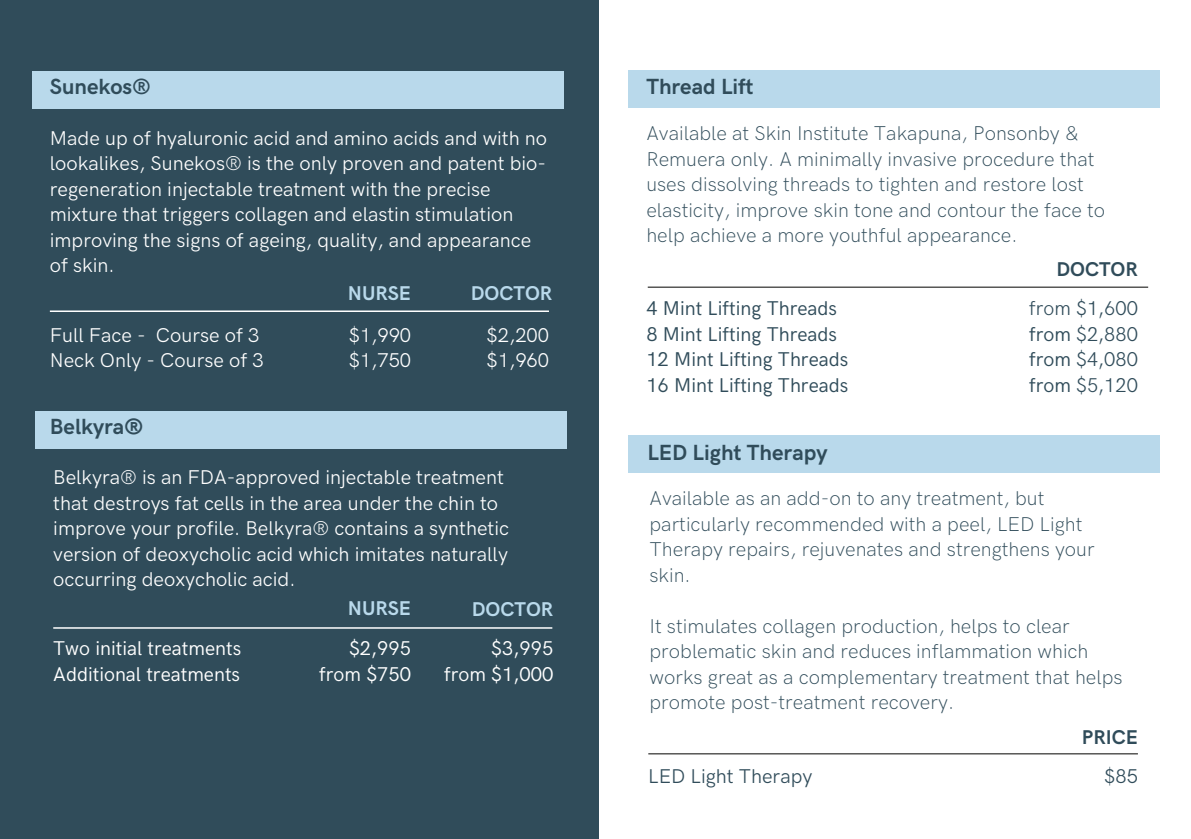
<style>
.page{position:relative;width:1191px;height:839px;background:#fff}
.page>*{position:absolute;margin:0;border:0;box-sizing:border-box;transform-origin:0 0}
.t1{font:700 22px "HK Grotesk Pro";color:#304c5a}
.t2{font:700 22px "HK Grotesk";color:#304c5a}
.t3{font:20px/25.6px "HK Grotesk Pro";color:#fff}
.t4{font:300 20px/25.6px "HK Grotesk Pro";color:#304c5a}
.t5{font:20px "HK Grotesk";color:#304c5a}
.t6{font:20px "HK Grotesk";color:#fff}
.t7{font:300 20px "HK Grotesk";color:#304c5a}
.t8{font:700 20px "HK Grotesk Pro";color:#b9d9eb}
.t9{font:20px "HK Grotesk Pro";color:#304c5a}
.t10{font:700 20px "HK Grotesk Pro";color:#304c5a}
.s1{font-weight:400}
</style>
<div class="page">
<div style="left:0;top:0;width:599px;height:838px;background:#304c5a"></div>
<div style="left:628px;top:70px;width:531px;height:38px;background:#b9d9eb"></div>
<hr style="left:648px;top:286px;width:500px;height:2px;background:#575756">
<div style="left:32px;top:71px;width:532px;height:37px;background:#b9d9eb"></div>
<hr style="left:50px;top:310px;width:499px;height:2px;background:#fff">
<div style="left:35px;top:411px;width:532px;height:37px;background:#b9d9eb"></div>
<hr style="left:53px;top:627px;width:499px;height:1px;background:#fff">
<div style="left:628px;top:435px;width:531px;height:38px;background:#b9d9eb"></div>
<hr style="left:648px;top:753px;width:490px;height:1px;background:#575756">
<p class="t1" style="left:50px;top:74px;width:102px">Sunekos®</p>
<p class="t3" style="left:50px;top:126px;width:499px">Made up of hyaluronic acid and amino acids and with no lookalikes, Sunekos® is the only proven and patent bio&shy;regeneration injectable treatment with the precise mixture that triggers collagen and elastin stimulation improving the signs of ageing, quality, and appearance of skin.</p>
<p class="t8" style="left:348px;top:282px;width:65px">NURSE</p>
<p class="t8" style="left:471px;top:282px;width:83px">DOCTOR</p>
<p class="t3" style="left:349px;top:323px;width:64px">$1,990</p>
<p class="t3" style="left:349px;top:348px;width:64px">$1,750</p>
<h1 class="t3" style="left:487px;top:323px;width:64px">$2,200</h1>
<h1 class="t3" style="left:487px;top:348px;width:64px">$1,960</h1>
<p class="t3" style="left:50px;top:323px;width:211px">Full Face - Course of 3</p>
<p class="t3" style="left:50px;top:348px;width:215px">Neck Only - Course of 3</p>
<p class="t2" style="left:50px;top:414px;width:95px">Belkyra®</p>
<h2 class="t3" style="left:53px;top:465px;width:457px">Belkyra® is an FDA-approved injectable treatment that destroys fat cells in the area under the chin to improve your profile. Belkyra® contains a synthetic version of deoxycholic acid which imitates naturally occurring deoxycholic acid.</h2>
<h1 class="t8" style="left:348px;top:597px;width:65px">NURSE</h1>
<p class="t8" style="left:472px;top:598px;width:83px">DOCTOR</p>
<p class="t6" style="left:53px;top:637px;width:189px">Two initial treatments</p>
<p class="t6" style="left:53px;top:662px;width:188px">Additional treatments</p>
<p class="t6" style="left:349px;top:637px;width:64px">$2,995</p>
<p class="t6" style="left:319px;top:662px;width:93px">from $750</p>
<p class="t6" style="left:491px;top:637px;width:64px">$3,995</p>
<p class="t6" style="left:444px;top:662px;width:111px">from $1,000</p>
<h2 class="t2" style="left:646px;top:74px;width:109px">Thread Lift</h2>
<p class="t4" style="left:646px;top:121px;width:460px">Available at Skin Institute Takapuna, Ponsonby &amp; Remuera only. A minimally invasive procedure that uses dissolving threads to tighten and restore lost elasticity, improve skin tone and contour the face to help achieve a more youthful appearance.</p>
<h1 class="t10" style="left:1056px;top:258px;width:83px">DOCTOR</h1>
<h1 class="t5" style="left:646px;top:297px;width:192px">4 Mint Lifting Threads</h1>
<p class="t5" style="left:646px;top:322px;width:192px">8 Mint Lifting Threads</p>
<p class="t5" style="left:646px;top:348px;width:204px">12 Mint Lifting Threads</p>
<p class="t5" style="left:646px;top:373px;width:204px">16 Mint Lifting Threads</p>
<p class="t7" style="left:1029px;top:297px;width:110px">from $1,600</p>
<p class="t7" style="left:1029px;top:322px;width:110px"><span class="s1">from</span> $2,880</p>
<p class="t7" style="left:1029px;top:348px;width:110px"><span class="s1">from</span> $4,080</p>
<h2 class="t7" style="left:1029px;top:373px;width:110px"><span class="s1">from</span> $5,120</h2>
<h2 class="t1" style="left:647px;top:440px;width:182px">LED Light Therapy</h2>
<p class="t4" style="left:649px;top:486px;width:447px">Available as an add-on to any treatment, but particularly recommended with a peel, LED Light Therapy repairs, rejuvenates and strengthens your skin.</p>
<p class="t4" style="left:649px;top:614px;width:475px">It stimulates collagen production, helps to clear problematic skin and reduces inflammation which works great as a complementary treatment that helps promote post-treatment recovery.</p>
<h1 class="t10" style="left:1082px;top:726px;width:57px">PRICE</h1>
<p class="t9" style="left:648px;top:765px;width:166px">LED Light Therapy</p>
<p class="t9" style="left:1104px;top:765px;width:35px">$85</p>
</div>
